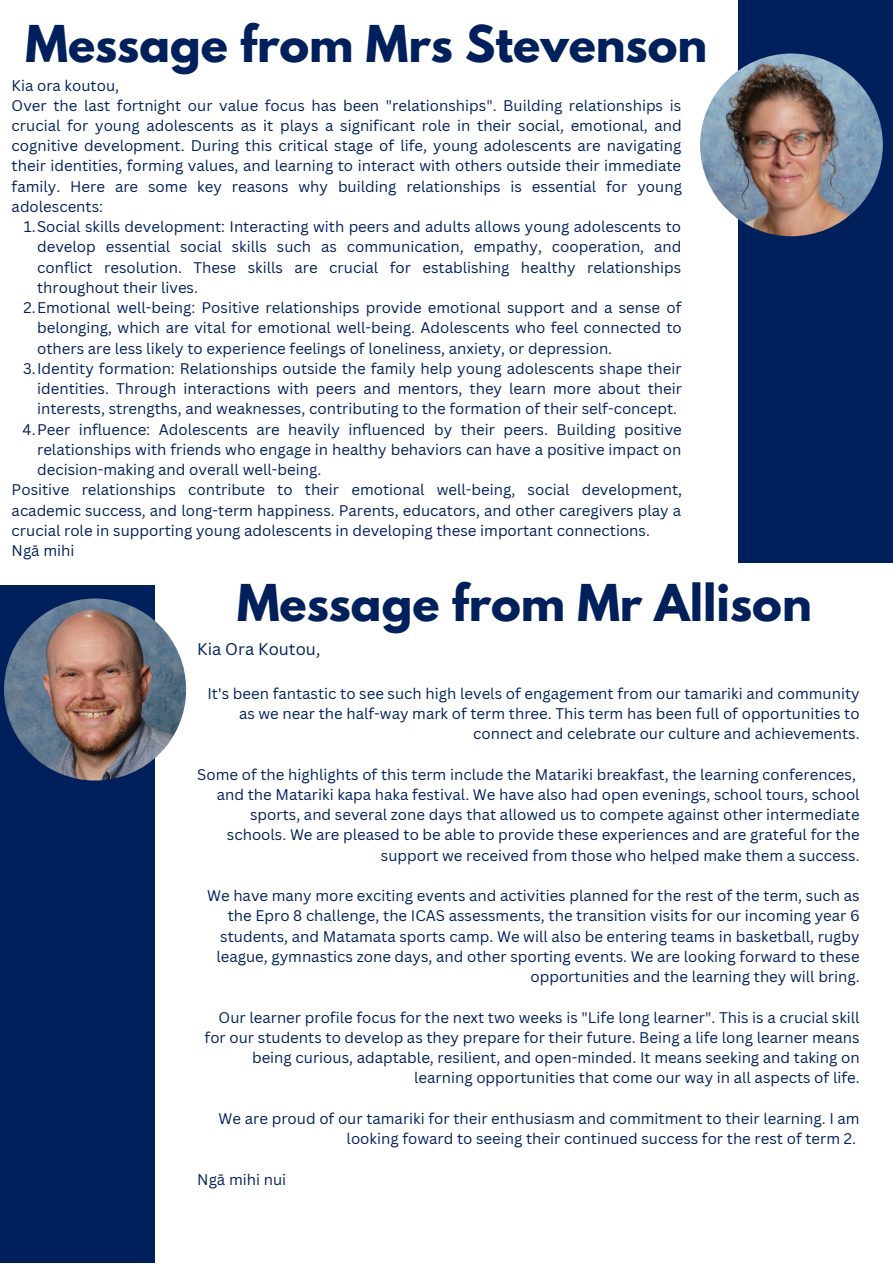
<style>
.page{position:relative;width:893px;height:1264px;background:#fff}
.page>*{position:absolute;margin:0;border:0;box-sizing:border-box;transform-origin:0 0}
.t1{font:700 45px "League Spartan";color:#00205c}
.t2{font:16.5px "Canva Sans";color:#00205c}
.t3{font:15px/20.2px "Canva Sans";color:#00205c;text-align:justify}
</style>
<div class="page">
<div style="left:738px;top:0;width:154px;height:563px;background:#00205c"></div>
<div style="left:0;top:585px;width:154px;height:677px;background:#00205c"></div>
<img style="left:700px;top:53px;width:182px;height:183px;border-radius:50%">
<img style="left:4px;top:598px;width:182px;height:182px;border-radius:50%">
<p class="t1" style="left:25px;top:21px;width:683px">Message from Mrs Stevenson</p>
<p class="t3" style="left:12px;top:75px;width:109px">Kia ora koutou,</p>
<p class="t3" style="left:12px;top:95px;width:671px">Over the last fortnight our value focus has been "relationships". Building relationships is crucial for young adolescents as it plays a significant role in their social, emotional, and cognitive development. During this critical stage of life, young adolescents are navigating their identities, forming values, and learning to interact with others outside their immediate family. Here are some key reasons why building relationships is essential for young adolescents:</p>
<p class="t3" style="left:37px;top:216px;width:645px;text-indent:-13px">1.Social skills development: Interacting with peers and adults allows young adolescents to develop essential social skills such as communication, empathy, cooperation, and conflict resolution. These skills are crucial for establishing healthy relationships throughout their lives.</p>
<p class="t3" style="left:37px;top:297px;width:646px;text-indent:-14px">2.Emotional well-being: Positive relationships provide emotional support and a sense of belonging, which are vital for emotional well-being. Adolescents who feel connected to others are less likely to experience feelings of loneliness, anxiety, or depression.</p>
<p class="t3" style="left:37px;top:358px;width:646px;text-indent:-14px">3.Identity formation: Relationships outside the family help young adolescents shape their identities. Through interactions with peers and mentors, they learn more about their interests, strengths, and weaknesses, contributing to the formation of their self-concept.</p>
<p class="t3" style="left:37px;top:418px;width:646px;text-indent:-14px">4.Peer influence: Adolescents are heavily influenced by their peers. Building positive relationships with friends who engage in healthy behaviors can have a positive impact on decision-making and overall well-being.</p>
<p class="t3" style="left:12px;top:479px;width:672px">Positive relationships contribute to their emotional well-being, social development, academic success, and long-term happiness. Parents, educators, and other caregivers play a crucial role in supporting young adolescents in developing these important connections.</p>
<p class="t3" style="left:12px;top:540px;width:64px">Ngā mihi</p>
<p class="t1" style="left:237px;top:580px;width:576px">Message from Mr Allison</p>
<p class="t2" style="left:197px;top:637px;width:124px">Kia Ora Koutou,</p>
<p class="t3" style="left:207px;top:682px;width:653px;text-align:right">It's been fantastic to see such high levels of engagement from our tamariki and community as we near the half-way mark of term three. This term has been full of opportunities to connect and celebrate our culture and achievements.</p>
<p class="t3" style="left:197px;top:763px;width:663px;text-align:right">Some of the highlights of this term include the Matariki breakfast, the learning conferences, and the Matariki kapa haka festival. We have also had open evenings, school tours, school sports, and several zone days that allowed us to compete against other intermediate schools. We are pleased to be able to provide these experiences and are grateful for the support we received from those who helped make them a success.</p>
<p class="t3" style="left:207px;top:885px;width:654px;text-align:right">We have many more exciting events and activities planned for the rest of the term, such as the Epro 8 challenge, the ICAS assessments, the transition visits for our incoming year 6 students, and Matamata sports camp. We will also be entering teams in basketball, rugby league, gymnastics zone days, and other sporting events. We are looking forward to these opportunities and the learning they will bring.</p>
<p class="t3" style="left:204px;top:1006px;width:656px;text-align:right">Our learner profile focus for the next two weeks is "Life long learner". This is a crucial skill for our students to develop as they prepare for their future. Being a life long learner means being curious, adaptable, resilient, and open-minded. It means seeking and taking on learning opportunities that come our way in all aspects of life.</p>
<p class="t3" style="left:218px;top:1107px;width:642px;text-align:right">We are proud of our tamariki for their enthusiasm and commitment to their learning. I am looking foward to seeing their continued success for the rest of term 2.</p>
<p class="t3" style="left:197px;top:1168px;width:90px">Ngā mihi nui</p>
</div>
